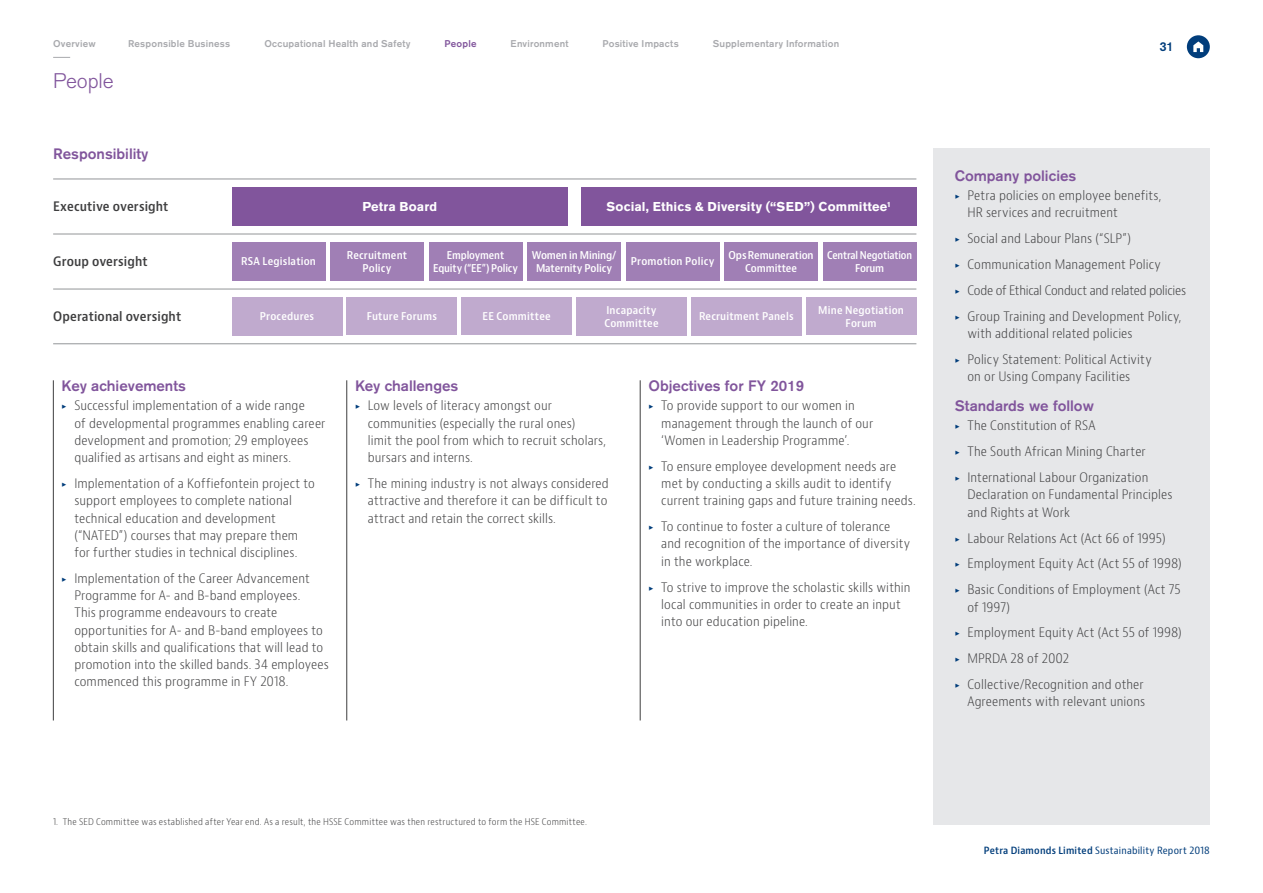
<style>
.page{position:relative;width:1263px;height:893px;background:#fff}
.page>*{position:absolute;margin:0;border:0;box-sizing:border-box;transform-origin:0 0}
.t1{font:300 21px "Akzidenz Grotesk BQ";letter-spacing:-.005em;color:#81559c}
.Dir_Notes_Subhd_1{font:500 15px "Akzidenz Grotesk BQ";color:#81559c}
.t2{font:300 condensed 12.75px/17.2px "Bernino Sans";letter-spacing:.01em;color:#3e3e3f}
.Figs_LFT{font:600 condensed 12.75px "Bernino Sans";letter-spacing:.01em;color:#3e3e3f}
.Body_Text{font:700 12.75px "Akzidenz Grotesk BQ";letter-spacing:.015em;color:#fff}
.t3{font:300 condensed 12.75px "Bernino Sans";letter-spacing:-.02em;color:#3e3e3f}
.t4{font:500 12.75px "Akzidenz Grotesk BQ";color:#013d7b}
.Body_Text_7pt{font:600 condensed 10.5px/13.5px "Bernino Sans";letter-spacing:.015em;color:#fff;text-align:center}
.Body_Text_7pt-2{font:600 condensed 10.5px/13.5px "Bernino Sans";letter-spacing:-.015em;color:#fff;text-align:center}
.Body_Text_7pt-3{font:600 condensed 10.5px/13.5px "Bernino Sans";letter-spacing:-.01em;color:#fff;text-align:center}
.Body_Text_7pt-4{font:600 condensed 10.5px/13.5px "Bernino Sans";letter-spacing:-.015em;color:#fff;text-align:center;scale:.94 1}
.t5{font:500 9.75px "Akzidenz Grotesk BQ";letter-spacing:.02em;color:#a8a9ad}
.t6{font:condensed 9.75px "Bernino Sans";letter-spacing:.02em;color:#013d7b}
.t7{font:500 9.75px "Akzidenz Grotesk BQ";letter-spacing:.025em;color:#81559c}
.Footnote{font:300 condensed 9px "Bernino Sans";letter-spacing:.02em;color:#3e3e3f}
.Body_Text-2{font:700 7.5px "Akzidenz Grotesk BQ";color:#fff}
.s1{font-family:"Knockout 50 Welterweight";font-weight:400;font-stretch:normal;font-size:13.5px;color:#013d7b}
.s2{font-weight:600}
</style>
<div class="page">
<svg style="left:53px;top:57px;width:17px;height:1px"></svg>
<div style="left:933px;top:149px;width:277px;height:676px;background:#e6e7e9"></div>
<hr style="left:53px;top:380px;width:1px;height:340px;background:#3e3e3f">
<hr style="left:346px;top:380px;width:1px;height:340px;background:#3e3e3f">
<hr style="left:640px;top:380px;width:1px;height:340px;background:#3e3e3f">
<div style="left:330px;top:242px;width:94px;height:39px;background:#a07fb5"></div>
<div style="left:232px;top:242px;width:93px;height:39px;background:#a07fb5"></div>
<div style="left:527px;top:242px;width:94px;height:39px;background:#a07fb5"></div>
<div style="left:724px;top:242px;width:94px;height:39px;background:#a07fb5"></div>
<div style="left:429px;top:242px;width:93px;height:39px;background:#a07fb5"></div>
<div style="left:626px;top:242px;width:93px;height:39px;background:#a07fb5"></div>
<div style="left:823px;top:242px;width:93px;height:39px;background:#a07fb5"></div>
<div style="left:232px;top:297px;width:110px;height:38px;background:#c0aace"></div>
<div style="left:461px;top:298px;width:111px;height:37px;background:#c0aace"></div>
<div style="left:691px;top:297px;width:110px;height:38px;background:#c0aace"></div>
<div style="left:347px;top:298px;width:110px;height:37px;background:#c0aace"></div>
<div style="left:576px;top:297px;width:111px;height:38px;background:#c0aace"></div>
<div style="left:806px;top:298px;width:110px;height:37px;background:#c0aace"></div>
<div style="left:581px;top:187px;width:335px;height:39px;background:#81559c"></div>
<div style="left:232px;top:187px;width:336px;height:39px;background:#81559c"></div>
<hr style="left:53px;top:234px;width:863px;height:1px;background:#939598">
<hr style="left:53px;top:289px;width:863px;height:1px;background:#939598">
<hr style="left:53px;top:343px;width:863px;height:1px;background:#939598">
<hr style="left:53px;top:179px;width:863px;height:1px;background:#939598">
<svg style="left:1187px;top:35px;width:23px;height:23px"></svg>
<p class="t5" style="left:53px;top:37px;width:44px">Overview</p>
<p class="t5" style="left:128px;top:37px;width:104px">Responsible Business</p>
<p class="t5" style="left:264px;top:37px;width:148px">Occupational Health and Safety</p>
<p class="t7" style="left:445px;top:37px;width:33px">People</p>
<p class="t5" style="left:511px;top:37px;width:59px">Environment</p>
<p class="t5" style="left:602px;top:37px;width:78px">Positive Impacts</p>
<p class="t5" style="left:713px;top:37px;width:128px">Supplementary Information</p>
<p class="t1" style="left:53px;top:69px;width:62px">People</p>
<p class="Dir_Notes_Subhd_1" style="left:53px;top:145px;width:97px">Responsibility</p>
<p class="Figs_LFT" style="left:53px;top:199px;width:117px">Executive oversight</p>
<p class="Body_Text" style="left:606px;top:199px;width:282px">Social, Ethics &amp; Diversity (“SED”) Committee</p>
<p class="Body_Text" style="left:362px;top:199px;width:76px">Petra Board</p>
<p class="Body_Text-2" style="left:887px;top:200px;width:6px">1</p>
<p class="Figs_LFT" style="left:53px;top:254px;width:96px">Group oversight</p>
<p class="Body_Text_7pt" style="left:241px;top:255px;width:76px">RSA Legislation</p>
<p class="Body_Text_7pt-2" style="left:532px;top:248px;width:86px">Women in Mining/<br>Maternity Policy</p>
<p class="Body_Text_7pt-2" style="left:729px;top:248px;width:87px">Ops Remuneration<br>Committee</p>
<p class="Body_Text_7pt-3" style="left:433px;top:248px;width:86px">Employment<br>Equity (“EE”) Policy</p>
<p class="Body_Text_7pt" style="left:631px;top:255px;width:85px">Promotion Policy</p>
<p class="Body_Text_7pt-4" style="left:827px;top:248px;width:92px">Central Negotiation<br>Forum</p>
<p class="Body_Text_7pt" style="left:347px;top:248px;width:62px">Recruitment<br>Policy</p>
<p class="Figs_LFT" style="left:53px;top:309px;width:130px">Operational oversight</p>
<p class="Body_Text_7pt" style="left:604px;top:303px;width:56px;text-align:left">Incapacity<br>Committee</p>
<p class="Body_Text_7pt" style="left:818px;top:303px;width:87px">Mine Negotiation<br>Forum</p>
<p class="Body_Text_7pt" style="left:260px;top:310px;width:56px">Procedures</p>
<p class="Body_Text_7pt" style="left:367px;top:310px;width:72px">Future Forums</p>
<p class="Body_Text_7pt" style="left:483px;top:310px;width:70px">EE Committee</p>
<p class="Body_Text_7pt" style="left:699px;top:310px;width:96px">Recruitment Panels</p>
<p class="Dir_Notes_Subhd_1" style="left:62px;top:376px;width:126px">Key achievements</p>
<p class="t2" style="left:74px;top:397px;width:252px;text-indent:-13px"><span class="s1">Š</span> Successful implementation of a wide range<br>of developmental programmes enabling career development and promotion; 29 employees qualified as artisans and eight as miners.</p>
<p class="t2" style="left:74px;top:475px;width:242px;text-indent:-13px"><span class="s1">Š</span> Implementation of a Koffiefontein project to support employees to complete national technical education and development (“NATED”) courses that may prepare them for further studies in technical disciplines.</p>
<p class="t2" style="left:74px;top:570px;width:256px;text-indent:-13px"><span class="s1">Š</span> Implementation of the Career Advancement Programme for A- and B-band employees.<br>This programme endeavours to create opportunities for A- and B-band employees to obtain skills and qualifications that will lead to promotion into the skilled bands. 34 employees commenced this programme in FY 2018.</p>
<p class="Dir_Notes_Subhd_1" style="left:355px;top:376px;width:105px">Key challenges</p>
<p class="t2" style="left:368px;top:397px;width:240px;text-indent:-13px"><span class="s1">Š</span> Low levels of literacy amongst our communities (especially the rural ones)<br>limit the pool from which to recruit scholars, bursars and interns.</p>
<p class="t2" style="left:368px;top:475px;width:242px;text-align:justify;text-indent:-13px"><span class="s1">Š</span> The mining industry is not always considered attractive and therefore it can be difficult to attract and retain the correct skills.</p>
<p class="Dir_Notes_Subhd_1" style="left:648px;top:376px;width:157px">Objectives for FY 2019</p>
<p class="t2" style="left:661px;top:397px;width:213px;text-indent:-13px"><span class="s1">Š</span> To provide support to our women in management through the launch of our ‘Women in Leadership Programme’.</p>
<p class="t2" style="left:661px;top:458px;width:256px;text-indent:-13px"><span class="s1">Š</span> To ensure employee development needs are met by conducting a skills audit to identify current training gaps and future training needs.</p>
<p class="t2" style="left:661px;top:518px;width:251px;text-indent:-13px"><span class="s1">Š</span> To continue to foster a culture of tolerance and recognition of the importance of diversity in the workplace.</p>
<p class="t2" style="left:661px;top:579px;width:251px;text-indent:-13px"><span class="s1">Š</span> To strive to improve the scholastic skills within local communities in order to create an input into our education pipeline.</p>
<p class="t4" style="left:1159px;top:39px;width:16px">31</p>
<p class="Dir_Notes_Subhd_1" style="left:955px;top:166px;width:123px">Company policies</p>
<p class="t2" style="left:967px;top:187px;width:195px;text-indent:-13px"><span class="s1">Š</span> Petra policies on employee benefits,<br>HR services and recruitment</p>
<p class="t2" style="left:955px;top:230px;width:178px"><span class="s1">Š</span> Social and Labour Plans (“SLP”)</p>
<p class="t2" style="left:955px;top:256px;width:208px"><span class="s1">Š</span> Communication Management Policy</p>
<p class="t3" style="left:955px;top:282px;width:233px"><span class="s1">Š</span> Code of Ethical Conduct and related policies</p>
<p class="t2" style="left:967px;top:308px;width:215px;text-indent:-13px"><span class="s1">Š</span> Group Training and Development Policy, with additional related policies</p>
<p class="t2" style="left:967px;top:351px;width:186px;text-indent:-13px"><span class="s1">Š</span> Policy Statement: Political Activity on or Using Company Facilities</p>
<p class="Dir_Notes_Subhd_1" style="left:955px;top:396px;width:141px">Standards we follow</p>
<p class="t2" style="left:955px;top:417px;width:142px"><span class="s1">Š</span> The Constitution of RSA</p>
<p class="t2" style="left:955px;top:443px;width:192px"><span class="s1">Š</span> The South African Mining Charter</p>
<p class="t2" style="left:967px;top:469px;width:207px;text-indent:-13px"><span class="s1">Š</span> International Labour Organization<br>Declaration on Fundamental Principles and Rights at Work</p>
<p class="t2" style="left:955px;top:530px;width:213px"><span class="s1">Š</span> Labour Relations Act (Act 66 of 1995)</p>
<p class="t2" style="left:955px;top:555px;width:229px"><span class="s1">Š</span> Employment Equity Act (Act 55 of 1998)</p>
<p class="t2" style="left:967px;top:581px;width:215px;text-indent:-13px"><span class="s1">Š</span> Basic Conditions of Employment (Act 75 of 1997)</p>
<p class="t2" style="left:955px;top:624px;width:229px"><span class="s1">Š</span> Employment Equity Act (Act 55 of 1998)</p>
<p class="t2" style="left:955px;top:650px;width:116px"><span class="s1">Š</span> MPRDA 28 of 2002</p>
<p class="t2" style="left:955px;top:676px;width:192px;text-align:right"><span class="s1">Š</span> Collective/Recognition and other<br>Agreements with relevant unions</p>
<p class="Footnote" style="left:53px;top:816px;width:535px">1. The SED Committee was established after Year end. As a result, the HSSE Committee was then restructured to form the HSE Committee.</p>
<p class="t6" style="left:984px;top:844px;width:227px"><span class="s2">Petra Diamonds Limited</span> Sustainability Report 2018</p>
</div>
